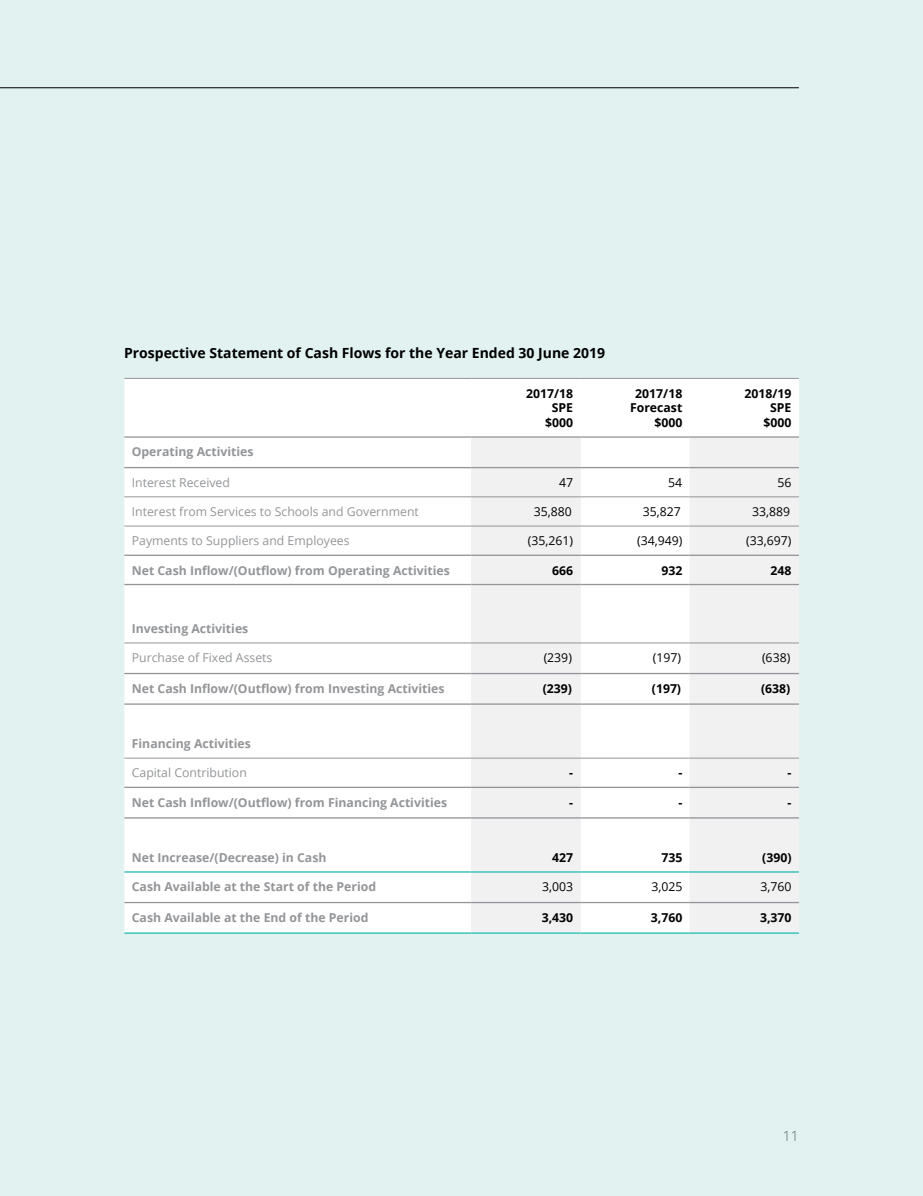
<style>
.page{position:relative;width:923px;height:1196px;background:#e1f2f0}
.page>*{position:absolute;margin:0;border:0;box-sizing:border-box;transform-origin:0 0}
.t1{font:700 14px "Open Sans";color:#000}
.t2{font:300 14px "Open Sans";color:#636466}
.t3{font:700 12.25px "Open Sans";color:#939598}
.t4{font:12.25px "Open Sans";color:#939598}
.t5{font:700 12.25px/14.7px "Open Sans";color:#000;text-align:right}
.t6{font:12.25px "Open Sans";color:#000}
</style>
<div class="page">
<div style="left:124px;top:379px;width:675px;height:553px;background:#fff"></div>
<svg style="left:471px;top:438px;width:328px;height:494px;fill:#f1f1f2"></svg>
<hr style="left:124px;top:378px;width:347px;height:1px;background:#939598">
<hr style="left:471px;top:378px;width:109px;height:1px;background:#939598">
<hr style="left:580px;top:378px;width:110px;height:1px;background:#939598">
<hr style="left:690px;top:378px;width:109px;height:1px;background:#939598">
<hr style="left:124px;top:554px;width:347px;height:2px;background:#939598">
<hr style="left:471px;top:554px;width:109px;height:2px;background:#939598">
<hr style="left:580px;top:554px;width:110px;height:2px;background:#939598">
<hr style="left:690px;top:554px;width:109px;height:2px;background:#939598">
<hr style="left:124px;top:496px;width:347px;height:1px;background:#939598">
<hr style="left:471px;top:496px;width:109px;height:1px;background:#939598">
<hr style="left:580px;top:496px;width:110px;height:1px;background:#939598">
<hr style="left:690px;top:496px;width:109px;height:1px;background:#939598">
<hr style="left:124px;top:467px;width:347px;height:1px;background:#939598">
<hr style="left:471px;top:467px;width:109px;height:1px;background:#939598">
<hr style="left:580px;top:467px;width:110px;height:1px;background:#939598">
<hr style="left:690px;top:467px;width:109px;height:1px;background:#939598">
<hr style="left:124px;top:584px;width:347px;height:1px;background:#939598">
<hr style="left:471px;top:584px;width:109px;height:1px;background:#939598">
<hr style="left:580px;top:584px;width:110px;height:1px;background:#939598">
<hr style="left:690px;top:584px;width:109px;height:1px;background:#939598">
<hr style="left:124px;top:436px;width:347px;height:2px;background:#939598">
<hr style="left:471px;top:436px;width:109px;height:2px;background:#939598">
<hr style="left:580px;top:436px;width:110px;height:2px;background:#939598">
<hr style="left:690px;top:436px;width:109px;height:2px;background:#939598">
<hr style="left:124px;top:642px;width:347px;height:1px;background:#939598">
<hr style="left:471px;top:642px;width:109px;height:1px;background:#939598">
<hr style="left:580px;top:642px;width:110px;height:1px;background:#939598">
<hr style="left:690px;top:642px;width:109px;height:1px;background:#939598">
<hr style="left:124px;top:758px;width:347px;height:1px;background:#939598">
<hr style="left:471px;top:758px;width:109px;height:1px;background:#939598">
<hr style="left:580px;top:758px;width:110px;height:1px;background:#939598">
<hr style="left:690px;top:758px;width:109px;height:1px;background:#939598">
<hr style="left:124px;top:902px;width:347px;height:1px;background:#939598">
<hr style="left:471px;top:902px;width:109px;height:1px;background:#939598">
<hr style="left:580px;top:902px;width:110px;height:1px;background:#939598">
<hr style="left:690px;top:902px;width:109px;height:1px;background:#939598">
<hr style="left:124px;top:673px;width:347px;height:1px;background:#939598">
<hr style="left:471px;top:673px;width:109px;height:1px;background:#939598">
<hr style="left:580px;top:673px;width:110px;height:1px;background:#939598">
<hr style="left:690px;top:673px;width:109px;height:1px;background:#939598">
<hr style="left:124px;top:703px;width:347px;height:1px;background:#939598">
<hr style="left:471px;top:703px;width:109px;height:1px;background:#939598">
<hr style="left:580px;top:703px;width:110px;height:1px;background:#939598">
<hr style="left:690px;top:703px;width:109px;height:1px;background:#939598">
<hr style="left:124px;top:526px;width:347px;height:1px;background:#939598">
<hr style="left:471px;top:526px;width:109px;height:1px;background:#939598">
<hr style="left:580px;top:526px;width:110px;height:1px;background:#939598">
<hr style="left:690px;top:526px;width:109px;height:1px;background:#939598">
<hr style="left:124px;top:786px;width:347px;height:2px;background:#939598">
<hr style="left:471px;top:786px;width:109px;height:2px;background:#939598">
<hr style="left:580px;top:786px;width:110px;height:2px;background:#939598">
<hr style="left:690px;top:786px;width:109px;height:2px;background:#939598">
<hr style="left:124px;top:932px;width:347px;height:1px;background:#26bcb4">
<hr style="left:471px;top:932px;width:109px;height:1px;background:#26bcb4">
<hr style="left:580px;top:932px;width:110px;height:1px;background:#26bcb4">
<hr style="left:690px;top:932px;width:109px;height:1px;background:#26bcb4">
<hr style="left:124px;top:817px;width:347px;height:1px;background:#939598">
<hr style="left:471px;top:817px;width:109px;height:1px;background:#939598">
<hr style="left:580px;top:817px;width:110px;height:1px;background:#939598">
<hr style="left:690px;top:817px;width:109px;height:1px;background:#939598">
<hr style="left:124px;top:871px;width:347px;height:1px;background:#26bcb4">
<hr style="left:471px;top:871px;width:109px;height:1px;background:#26bcb4">
<hr style="left:580px;top:871px;width:110px;height:1px;background:#26bcb4">
<hr style="left:690px;top:871px;width:109px;height:1px;background:#26bcb4">
<p class="t1" style="left:124px;top:343px;width:482px">Prospective Statement of Cash Flows for the Year Ended 30 June 2019</p>
<p class="t5" style="left:526px;top:385px;width:49px">2017/18<br>SPE $000</p>
<p class="t5" style="left:630px;top:385px;width:54px">2017/18<br>Forecast $000</p>
<p class="t5" style="left:744px;top:385px;width:49px">2018/19<br>SPE $000</p>
<p class="t3" style="left:132px;top:443px;width:123px">Operating Activities</p>
<p class="t4" style="left:132px;top:474px;width:100px">Interest Received</p>
<p class="t6" style="left:559px;top:474px;width:16px">47</p>
<p class="t6" style="left:668px;top:474px;width:16px">54</p>
<p class="t6" style="left:777px;top:474px;width:16px">56</p>
<p class="t4" style="left:132px;top:503px;width:288px">Interest from Services to Schools and Government</p>
<p class="t6" style="left:534px;top:503px;width:40px">35,880</p>
<p class="t6" style="left:643px;top:503px;width:40px">35,827</p>
<p class="t6" style="left:752px;top:503px;width:40px">33,889</p>
<p class="t4" style="left:132px;top:532px;width:219px">Payments to Suppliers and Employees</p>
<p class="t6" style="left:528px;top:532px;width:47px">(35,261)</p>
<p class="t6" style="left:637px;top:532px;width:47px">(34,949)</p>
<p class="t6" style="left:746px;top:532px;width:47px">(33,697)</p>
<p class="t3" style="left:132px;top:561px;width:319px">Net Cash Inflow/(Outflow) from Operating Activities</p>
<p class="t5" style="left:552px;top:562px;width:22px">666</p>
<p class="t5" style="left:661px;top:562px;width:22px">932</p>
<p class="t5" style="left:770px;top:562px;width:22px">248</p>
<p class="t3" style="left:132px;top:620px;width:118px">Investing Activities</p>
<p class="t4" style="left:132px;top:649px;width:142px">Purchase of Fixed Assets</p>
<p class="t6" style="left:543px;top:649px;width:30px">(239)</p>
<p class="t6" style="left:653px;top:649px;width:30px">(197)</p>
<p class="t6" style="left:762px;top:649px;width:30px">(638)</p>
<p class="t3" style="left:132px;top:679px;width:314px">Net Cash Inflow/(Outflow) from Investing Activities</p>
<p class="t5" style="left:542px;top:680px;width:31px">(239)</p>
<p class="t5" style="left:652px;top:680px;width:31px">(197)</p>
<p class="t5" style="left:761px;top:680px;width:31px">(638)</p>
<p class="t3" style="left:132px;top:735px;width:121px">Financing Activities</p>
<p class="t4" style="left:132px;top:764px;width:117px">Capital Contribution</p>
<p class="t5" style="left:569px;top:765px;width:5px">-</p>
<p class="t5" style="left:678px;top:765px;width:5px">-</p>
<p class="t5" style="left:787px;top:765px;width:5px">-</p>
<p class="t3" style="left:132px;top:793px;width:317px">Net Cash Inflow/(Outflow) from Financing Activities</p>
<p class="t5" style="left:569px;top:794px;width:5px">-</p>
<p class="t5" style="left:678px;top:794px;width:5px">-</p>
<p class="t5" style="left:787px;top:794px;width:5px">-</p>
<p class="t3" style="left:132px;top:849px;width:196px">Net Increase/(Decrease) in Cash</p>
<p class="t5" style="left:552px;top:850px;width:22px">427</p>
<p class="t5" style="left:661px;top:850px;width:22px">735</p>
<p class="t5" style="left:762px;top:850px;width:31px">(390)</p>
<p class="t3" style="left:132px;top:878px;width:246px">Cash Available at the Start of the Period</p>
<p class="t6" style="left:542px;top:878px;width:33px">3,003</p>
<p class="t6" style="left:651px;top:878px;width:33px">3,025</p>
<p class="t6" style="left:760px;top:878px;width:33px">3,760</p>
<p class="t3" style="left:132px;top:908px;width:238px">Cash Available at the End of the Period</p>
<p class="t5" style="left:541px;top:909px;width:33px">3,430</p>
<p class="t5" style="left:651px;top:909px;width:33px">3,760</p>
<p class="t5" style="left:760px;top:909px;width:33px">3,370</p>
<p class="t2" style="left:783px;top:1126px;width:17px">11</p>
</div>
